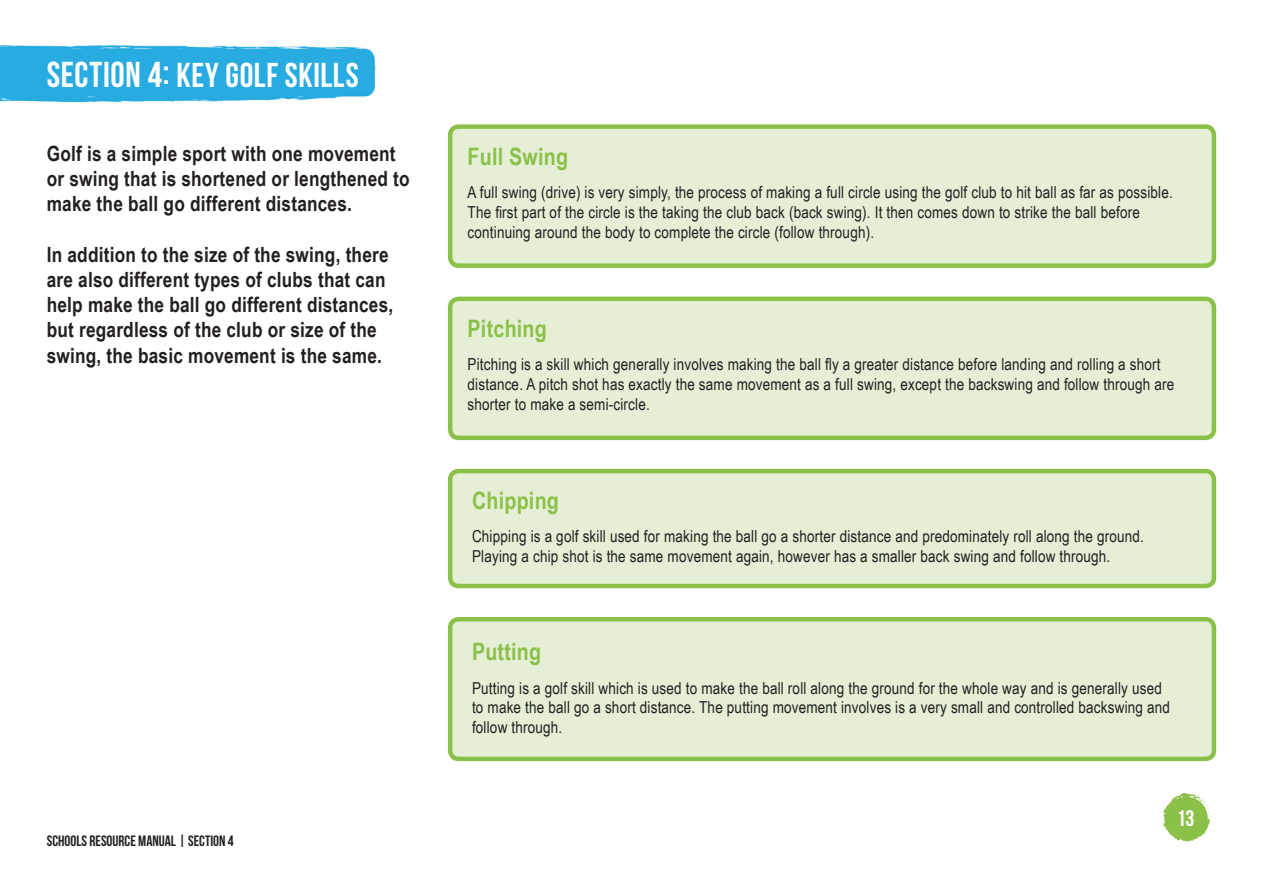
<style>
.page{position:relative;width:1263px;height:893px;background:#fff}
.page>*{position:absolute;margin:0;border:0;box-sizing:border-box;transform-origin:0 0}
.t1{font:34.5px "Bebas Neue";letter-spacing:.025em;color:#fff}
.t2{font:700 24px "Arial Narrow";letter-spacing:.01em;color:#8cc149}
.t3{font:22.5px "Bebas Neue";color:#fff}
.t4{font:700 21px/25.2px "Arial Narrow";letter-spacing:.01em;color:#231f20}
.t5{font:16.5px/19.8px "Arial Narrow";letter-spacing:.01em;color:#231f20}
.t6{font:15px "Bebas Neue";color:#231f20}
.s1{font-size:36px}
</style>
<div class="page">
<svg style="left:1163px;top:793px;width:48px;height:49px"></svg>
<img style="left:0;top:45px;width:377px;height:58px">
<div style="left:450px;top:619px;width:764px;height:140px;background:#e5efd6;border-radius:9px"></div>
<div style="left:448px;top:617px;width:768px;height:144px;border:4px solid #8cc149;border-radius:9px"></div>
<div style="left:450px;top:127px;width:764px;height:139px;background:#e5efd6;border-radius:9px"></div>
<div style="left:448px;top:124px;width:768px;height:144px;border:4px solid #8cc149;border-radius:9px"></div>
<div style="left:450px;top:299px;width:764px;height:139px;background:#e5efd6;border-radius:9px"></div>
<div style="left:448px;top:297px;width:768px;height:143px;border:4px solid #8cc149;border-radius:9px"></div>
<div style="left:450px;top:471px;width:764px;height:115px;background:#e5efd6;border-radius:9px"></div>
<div style="left:448px;top:469px;width:768px;height:119px;border:4px solid #8cc149;border-radius:9px"></div>
<p class="t1" style="left:47px;top:56px;width:313px"><span class="s1">SECTION 4:</span> KEY GOLF SKILLS</p>
<p class="t4" style="left:47px;top:140px;width:364px">Golf is a simple sport with one movement or swing that is shortened or lengthened to make the ball go different distances.</p>
<p class="t4" style="left:47px;top:241px;width:348px">In addition to the size of the swing, there are also different types of clubs that can help make the ball go different distances, but regardless of the club or size of the swing, the basic movement is the same.</p>
<p class="t6" style="left:47px;top:832px;width:189px">SCHOOLS RESOURCE MANUAL | SECTION 4</p>
<p class="t2" style="left:468px;top:138px;width:102px">Full Swing</p>
<p class="t5" style="left:468px;top:182px;width:707px">A full swing (drive) is very simply, the process of making a full circle using the golf club to hit ball as far as possible.<br>The first part of the circle is the taking the club back (back swing). It then comes down to strike the ball before continuing around the body to complete the circle (follow through).</p>
<p class="t2" style="left:468px;top:310px;width:81px">Pitching</p>
<p class="t5" style="left:468px;top:354px;width:708px">Pitching is a skill which generally involves making the ball fly a greater distance before landing and rolling a short distance. A pitch shot has exactly the same movement as a full swing, except the backswing and follow through are shorter to make a semi-circle.</p>
<p class="t2" style="left:472px;top:483px;width:88px">Chipping</p>
<p class="t5" style="left:472px;top:526px;width:673px">Chipping is a golf skill used for making the ball go a shorter distance and predominately roll along the ground.<br>Playing a chip shot is the same movement again, however has a smaller back swing and follow through.</p>
<p class="t2" style="left:472px;top:634px;width:71px">Putting</p>
<p class="t5" style="left:472px;top:677px;width:699px">Putting is a golf skill which is used to make the ball roll along the ground for the whole way and is generally used to make the ball go a short distance. The putting movement involves is a very small and controlled backswing and follow through.</p>
<h3 class="t3" style="left:1177px;top:806px;width:19px">13</h3>
</div>
